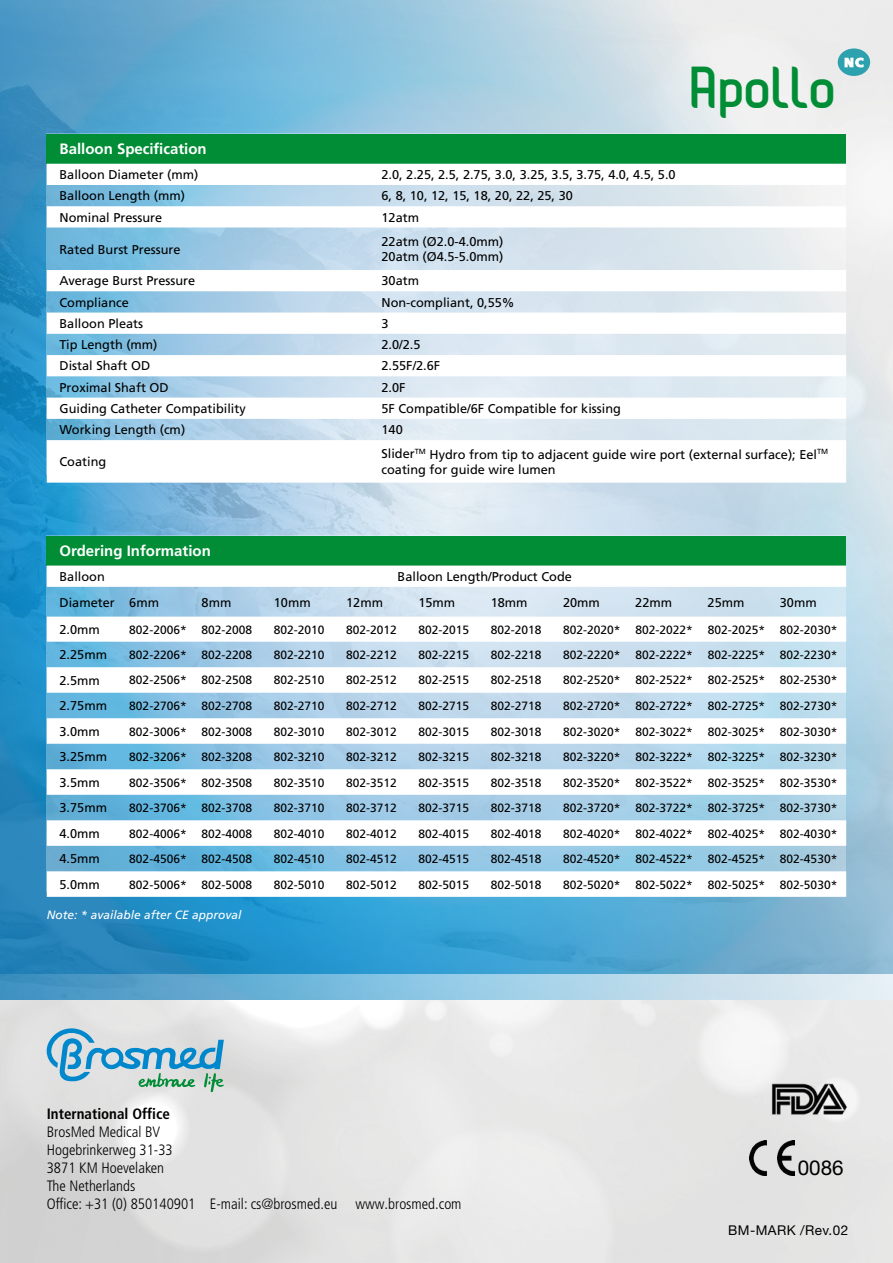
<style>
.page{position:relative;width:893px;height:1263px;background:#fff}
.page>*{position:absolute;margin:0;border:0;box-sizing:border-box;transform-origin:0 0}
.t1{font:700 47.1px "JUICE Bold";letter-spacing:-.11em;color:#008d36;scale:1.04 1}
.t2{font:20.55px "Helvetica Neue LT Pro";color:#000}
.t3{font:300 condensed 15px/18px "Frutiger LT Pro";color:#000}
.t4{font:700 15px "Frutiger LT Pro";color:#fff}
.t5{font:700 condensed 15px "Frutiger LT Pro";color:#000}
.t6{font:13.5px "Helvetica Neue LT Pro";letter-spacing:.03em;color:#000}
.t7{font:12.75px/15.3px "Frutiger LT Pro";color:#000}
.t8{font:12px "Frutiger LT Pro";color:#000}
.t9{font:italic 12px "Frutiger LT Pro";color:#fff}
</style>
<div class="page">
<img style="left:0;top:999px;width:893px;height:264px">
<img style="left:0;top:0;width:893px;height:974px">
<div style="left:0;top:974px;width:893px;height:25px;background:linear-gradient(to right,#3893c5,#ecf5fa)"></div>
<img style="left:770px;top:1082px;width:78px;height:34px">
<img style="left:749px;top:1140px;width:46px;height:35px">
<div style="left:838px;top:48px;width:32px;height:28px;background:#2ea1af;border-radius:50%"></div>
<svg style="left:845px;top:58px;width:19px;height:9px"></svg>
<div style="left:47px;top:134px;width:799px;height:30px;background:#008d36"></div>
<svg style="left:47px;top:164px;width:799px;height:319px"></svg>
<div style="left:47px;top:536px;width:799px;height:30px;background:#008d36"></div>
<svg style="left:47px;top:566px;width:799px;height:331px"></svg>
<svg style="left:39px;top:1020px;width:194px;height:75px;background:#b3ced7"></svg>
<h1 class="t1" style="left:687px;top:66px;width:147px">Apollo</h1>
<p class="t4" style="left:60px;top:140px;width:149px">Balloon Specification</p>
<p class="t7" style="left:60px;top:167px;width:140px">Balloon Diameter (mm)</p>
<p class="t7" style="left:381px;top:167px;width:296px">2.0, 2.25, 2.5, 2.75, 3.0, 3.25, 3.5, 3.75, 4.0, 4.5, 5.0</p>
<p class="t7" style="left:60px;top:188px;width:127px">Balloon Length (mm)</p>
<p class="t7" style="left:381px;top:188px;width:193px">6, 8, 10, 12, 15, 18, 20, 22, 25, 30</p>
<p class="t7" style="left:60px;top:210px;width:104px">Nominal Pressure</p>
<p class="t7" style="left:381px;top:210px;width:39px">12atm</p>
<p class="t7" style="left:60px;top:241px;width:123px">Rated Burst Pressure</p>
<p class="t7" style="left:381px;top:234px;width:123px">22atm (Ø2.0-4.0mm)<br>20atm (Ø4.5-5.0mm)</p>
<p class="t7" style="left:60px;top:273px;width:137px">Average Burst Pressure</p>
<p class="t7" style="left:381px;top:273px;width:39px">30atm</p>
<p class="t7" style="left:60px;top:295px;width:71px">Compliance</p>
<p class="t7" style="left:381px;top:295px;width:135px">Non-compliant, 0,55%</p>
<p class="t7" style="left:60px;top:316px;width:85px">Balloon Pleats</p>
<p class="t7" style="left:381px;top:316px;width:9px">3</p>
<p class="t7" style="left:60px;top:337px;width:99px">Tip Length (mm)</p>
<p class="t7" style="left:381px;top:337px;width:40px">2.0/2.5</p>
<p class="t7" style="left:60px;top:358px;width:92px">Distal Shaft OD</p>
<p class="t7" style="left:381px;top:358px;width:60px">2.55F/2.6F</p>
<p class="t7" style="left:60px;top:380px;width:111px">Proximal Shaft OD</p>
<p class="t7" style="left:381px;top:380px;width:26px">2.0F</p>
<p class="t7" style="left:60px;top:401px;width:188px">Guiding Catheter Compatibility</p>
<p class="t7" style="left:381px;top:401px;width:241px">5F Compatible/6F Compatible for kissing</p>
<p class="t7" style="left:60px;top:422px;width:127px">Working Length (cm)</p>
<p class="t7" style="left:381px;top:422px;width:23px">140</p>
<p class="t7" style="left:60px;top:454px;width:48px">Coating</p>
<p class="t7" style="left:381px;top:446px;width:448px">Slider<sup>TM</sup> Hydro from tip to adjacent guide wire port (external surface); Eel<sup>TM </sup>coating for guide wire lumen</p>
<p class="t4" style="left:60px;top:542px;width:153px">Ordering Information</p>
<p class="t7" style="left:60px;top:569px;width:47px">Balloon</p>
<p class="t7" style="left:398px;top:569px;width:176px">Balloon Length/Product Code</p>
<p class="t7" style="left:60px;top:594px;width:101px">Diameter 6mm</p>
<p class="t7" style="left:202px;top:594px;width:31px">8mm</p>
<p class="t7" style="left:274px;top:594px;width:38px">10mm</p>
<p class="t7" style="left:346px;top:594px;width:38px">12mm</p>
<p class="t7" style="left:418px;top:594px;width:38px">15mm</p>
<p class="t7" style="left:491px;top:594px;width:38px">18mm</p>
<p class="t7" style="left:563px;top:594px;width:38px">20mm</p>
<p class="t7" style="left:635px;top:594px;width:38px">22mm</p>
<p class="t7" style="left:708px;top:594px;width:38px">25mm</p>
<p class="t7" style="left:780px;top:594px;width:38px">30mm</p>
<p class="t7" style="left:59px;top:622px;width:42px">2.0mm</p>
<p class="t8" style="left:129px;top:622px;width:124px">802-2006* 802-2008</p>
<p class="t8" style="left:274px;top:622px;width:52px">802-2010</p>
<p class="t8" style="left:346px;top:622px;width:52px">802-2012</p>
<p class="t8" style="left:418px;top:622px;width:52px">802-2015</p>
<p class="t8" style="left:491px;top:622px;width:52px">802-2018</p>
<p class="t8" style="left:563px;top:622px;width:276px">802-2020* 802-2022* 802-2025* 802-2030*</p>
<p class="t7" style="left:60px;top:647px;width:49px">2.25mm</p>
<p class="t8" style="left:129px;top:648px;width:124px">802-2206* 802-2208</p>
<p class="t8" style="left:274px;top:648px;width:52px">802-2210</p>
<p class="t8" style="left:346px;top:648px;width:52px">802-2212</p>
<p class="t8" style="left:418px;top:648px;width:52px">802-2215</p>
<p class="t8" style="left:491px;top:648px;width:52px">802-2218</p>
<p class="t8" style="left:563px;top:648px;width:276px">802-2220* 802-2222* 802-2225* 802-2230*</p>
<p class="t7" style="left:60px;top:673px;width:42px">2.5mm</p>
<p class="t8" style="left:129px;top:673px;width:124px">802-2506* 802-2508</p>
<p class="t8" style="left:274px;top:673px;width:52px">802-2510</p>
<p class="t8" style="left:346px;top:673px;width:52px">802-2512</p>
<p class="t8" style="left:418px;top:673px;width:52px">802-2515</p>
<p class="t8" style="left:491px;top:673px;width:52px">802-2518</p>
<p class="t8" style="left:563px;top:673px;width:276px">802-2520* 802-2522* 802-2525* 802-2530*</p>
<p class="t7" style="left:60px;top:698px;width:49px">2.75mm</p>
<p class="t8" style="left:129px;top:699px;width:124px">802-2706* 802-2708</p>
<p class="t8" style="left:274px;top:699px;width:52px">802-2710</p>
<p class="t8" style="left:346px;top:699px;width:52px">802-2712</p>
<p class="t8" style="left:418px;top:699px;width:52px">802-2715</p>
<p class="t8" style="left:491px;top:699px;width:52px">802-2718</p>
<p class="t8" style="left:563px;top:699px;width:276px">802-2720* 802-2722* 802-2725* 802-2730*</p>
<p class="t7" style="left:60px;top:724px;width:42px">3.0mm</p>
<p class="t8" style="left:129px;top:724px;width:124px">802-3006* 802-3008</p>
<p class="t8" style="left:274px;top:724px;width:52px">802-3010</p>
<p class="t8" style="left:346px;top:724px;width:52px">802-3012</p>
<p class="t8" style="left:418px;top:724px;width:52px">802-3015</p>
<p class="t8" style="left:491px;top:724px;width:52px">802-3018</p>
<p class="t8" style="left:563px;top:724px;width:276px">802-3020* 802-3022* 802-3025* 802-3030*</p>
<p class="t7" style="left:60px;top:749px;width:49px">3.25mm</p>
<p class="t8" style="left:129px;top:750px;width:124px">802-3206* 802-3208</p>
<p class="t8" style="left:274px;top:750px;width:52px">802-3210</p>
<p class="t8" style="left:346px;top:750px;width:52px">802-3212</p>
<p class="t8" style="left:418px;top:750px;width:52px">802-3215</p>
<p class="t8" style="left:491px;top:750px;width:52px">802-3218</p>
<p class="t8" style="left:563px;top:750px;width:276px">802-3220* 802-3222* 802-3225* 802-3230*</p>
<p class="t7" style="left:60px;top:775px;width:42px">3.5mm</p>
<p class="t8" style="left:129px;top:775px;width:124px">802-3506* 802-3508</p>
<p class="t8" style="left:274px;top:775px;width:52px">802-3510</p>
<p class="t8" style="left:346px;top:775px;width:52px">802-3512</p>
<p class="t8" style="left:418px;top:775px;width:52px">802-3515</p>
<p class="t8" style="left:491px;top:775px;width:52px">802-3518</p>
<p class="t8" style="left:563px;top:775px;width:276px">802-3520* 802-3522* 802-3525* 802-3530*</p>
<p class="t7" style="left:60px;top:800px;width:49px">3.75mm</p>
<p class="t8" style="left:129px;top:801px;width:124px">802-3706* 802-3708</p>
<p class="t8" style="left:274px;top:801px;width:52px">802-3710</p>
<p class="t8" style="left:346px;top:801px;width:52px">802-3712</p>
<p class="t8" style="left:418px;top:801px;width:52px">802-3715</p>
<p class="t8" style="left:491px;top:801px;width:52px">802-3718</p>
<p class="t8" style="left:563px;top:801px;width:276px">802-3720* 802-3722* 802-3725* 802-3730*</p>
<p class="t7" style="left:60px;top:826px;width:42px">4.0mm</p>
<p class="t8" style="left:129px;top:826px;width:124px">802-4006* 802-4008</p>
<p class="t8" style="left:274px;top:826px;width:52px">802-4010</p>
<p class="t8" style="left:346px;top:826px;width:52px">802-4012</p>
<p class="t8" style="left:418px;top:826px;width:52px">802-4015</p>
<p class="t8" style="left:491px;top:826px;width:52px">802-4018</p>
<p class="t8" style="left:563px;top:826px;width:276px">802-4020* 802-4022* 802-4025* 802-4030*</p>
<p class="t7" style="left:60px;top:851px;width:42px">4.5mm</p>
<p class="t8" style="left:129px;top:852px;width:124px">802-4506* 802-4508</p>
<p class="t8" style="left:274px;top:852px;width:52px">802-4510</p>
<p class="t8" style="left:346px;top:852px;width:52px">802-4512</p>
<p class="t8" style="left:418px;top:852px;width:52px">802-4515</p>
<p class="t8" style="left:491px;top:852px;width:52px">802-4518</p>
<p class="t8" style="left:563px;top:852px;width:276px">802-4520* 802-4522* 802-4525* 802-4530*</p>
<p class="t7" style="left:60px;top:877px;width:42px">5.0mm</p>
<p class="t8" style="left:129px;top:877px;width:124px">802-5006* 802-5008</p>
<p class="t8" style="left:274px;top:877px;width:52px">802-5010</p>
<p class="t8" style="left:346px;top:877px;width:52px">802-5012</p>
<p class="t8" style="left:418px;top:877px;width:52px">802-5015</p>
<p class="t8" style="left:491px;top:877px;width:52px">802-5018</p>
<p class="t8" style="left:563px;top:877px;width:276px">802-5020* 802-5022* 802-5025* 802-5030*</p>
<p class="t9" style="left:47px;top:908px;width:196px">Note: * available after CE approval</p>
<p class="t5" style="left:47px;top:1105px;width:125px">International Office</p>
<p class="t3" style="left:47px;top:1123px;width:416px">BrosMed Medical BV<br>Hogebrinkerweg 31-33<br>3871 KM Hoevelaken<br>The Netherlands<br>Office: +31 (0) 850140901 E-mail: cs@brosmed.eu www.brosmed.com</p>
<h2 class="t2" style="left:798px;top:1155px;width:47px">0086</h2>
<p class="t6" style="left:728px;top:1222px;width:121px">BM-MARK /Rev.02</p>
</div>
